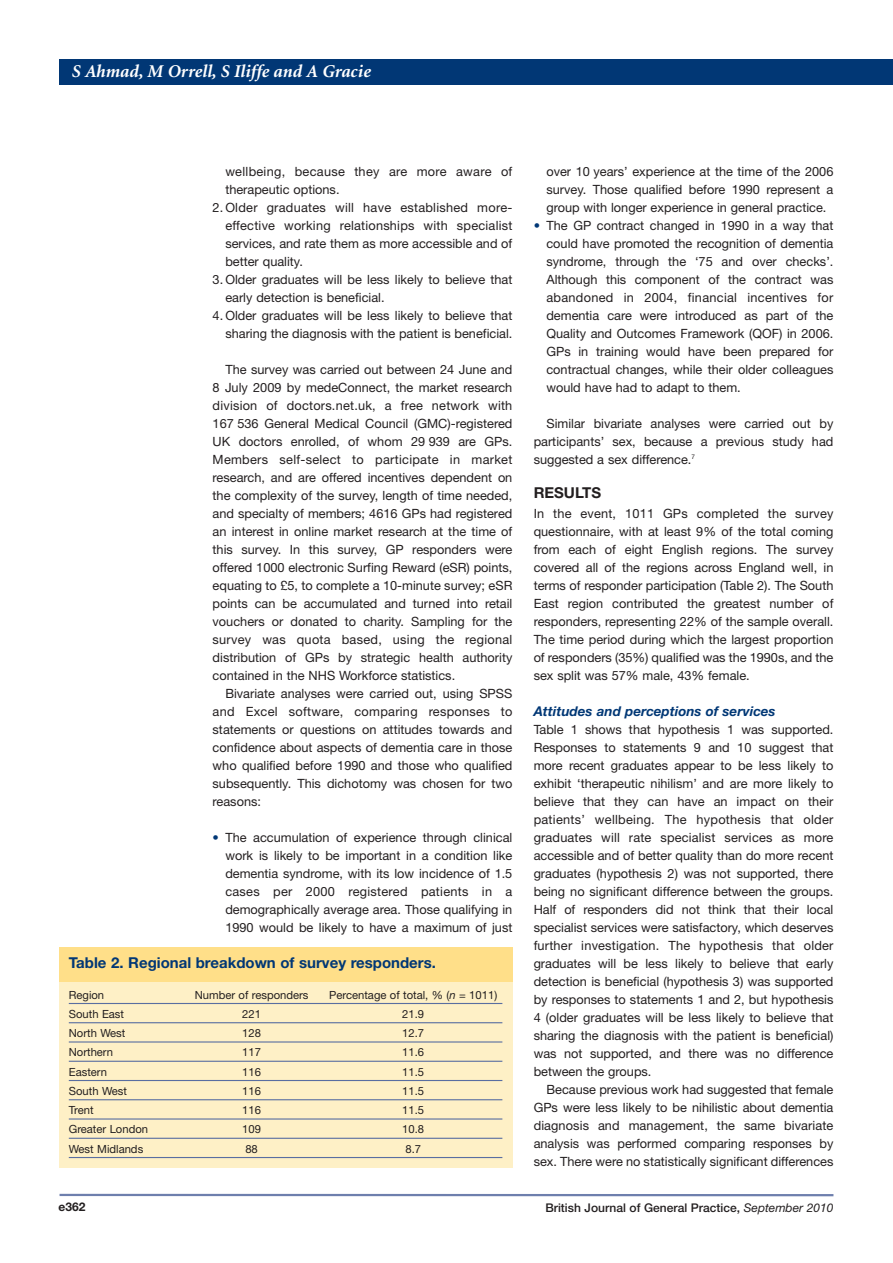
<style>
.page{position:relative;width:893px;height:1263px;background:#fff}
.page>*{position:absolute;margin:0;border:0;box-sizing:border-box;transform-origin:0 0}
.t1{font:italic 700 18px "Minion";color:#fff}
.t2{font:700 15px "Helvetica Neue";color:#013775}
.t3{font:700 15px "Helvetica Neue";color:#231f20}
.t4{font:italic 700 13.5px "Helvetica Neue";color:#013775}
.t5{font:12.75px/18px "Helvetica Neue";color:#231f20;text-align:justify}
.t6{font:12.75px/18px "Helvetica Neue";letter-spacing:.02em;color:#231f20}
.t7{font:500 12px "Helvetica Neue";color:#231f20}
.t8{font:700 12px "Helvetica Neue";color:#231f20}
.t9{font:11.25px "Helvetica Neue";color:#231f20}
.s1{color:#013775}
.s2{font-style:italic}
.s3{font-weight:400;font-style:italic}
</style>
<div class="page">
<div style="left:60px;top:60px;width:833px;height:25px;background:#013775"></div>
<hr style="left:60px;top:1194px;width:773px;height:2px;background:#6e7fad">
<div style="left:59px;top:948px;width:453px;height:219px;background:#fef0c6"></div>
<hr style="left:69px;top:1003px;width:433px;height:1px;background:#596ea1">
<hr style="left:69px;top:1022px;width:433px;height:1px;background:#596ea1">
<hr style="left:69px;top:1041px;width:433px;height:1px;background:#596ea1">
<hr style="left:69px;top:1061px;width:433px;height:1px;background:#596ea1">
<hr style="left:69px;top:1080px;width:433px;height:1px;background:#596ea1">
<hr style="left:69px;top:1099px;width:433px;height:1px;background:#596ea1">
<hr style="left:69px;top:1118px;width:433px;height:1px;background:#596ea1">
<hr style="left:69px;top:1138px;width:433px;height:1px;background:#596ea1">
<hr style="left:69px;top:1157px;width:433px;height:1px;background:#596ea1">
<div style="left:59px;top:947px;width:453px;height:34px;background:#ffdf89"></div>
<h1 class="t1" style="left:72px;top:64px;width:301px">S Ahmad, M Orrell, S Iliffe and A Gracie</h1>
<p class="t6" style="left:225px;top:163px;width:289px">wellbeing, because they are more aware of therapeutic options.</p>
<p class="t5" style="left:225px;top:199px;width:289px;text-indent:-13px">2. Older graduates will have established more&shy;effective working relationships with specialist services, and rate them as more accessible and of better quality.</p>
<p class="t5" style="left:225px;top:271px;width:289px;text-indent:-13px">3. Older graduates will be less likely to believe that early detection is beneficial.</p>
<p class="t5" style="left:213px;top:307px;width:301px;text-align:right">4. Older graduates will be less likely to believe that sharing the diagnosis with the patient is beneficial.</p>
<p class="t5" style="left:213px;top:361px;width:301px;text-indent:13px">The survey was carried out between 24 June and 8 July 2009 by medeConnect, the market research division of doctors.net.uk, a free network with 167 536 General Medical Council (GMC)-registered UK doctors enrolled, of whom 29 939 are GPs.<br>Members self-select to participate in market research, and are offered incentives dependent on the complexity of the survey, length of time needed, and specialty of members; 4616 GPs had registered an interest in online market research at the time of this survey. In this survey, GP responders were offered 1000 electronic Surfing Reward (eSR) points, equating to £5, to complete a 10-minute survey; eSR points can be accumulated and turned into retail vouchers or donated to charity. Sampling for the survey was quota based, using the regional distribution of GPs by strategic health authority contained in the NHS Workforce statistics.</p>
<p class="t5" style="left:213px;top:685px;width:301px;text-indent:13px">Bivariate analyses were carried out, using SPSS and Excel software, comparing responses to statements or questions on attitudes towards and confidence about aspects of dementia care in those who qualified before 1990 and those who qualified subsequently. This dichotomy was chosen for two reasons:</p>
<p class="t5" style="left:225px;top:829px;width:289px;text-indent:-13px"><span class="s1">•</span> The accumulation of experience through clinical work is likely to be important in a condition like dementia syndrome, with its low incidence of 1.5 cases per 2000 registered patients in a demographically average area. Those qualifying in 1990 would be likely to have a maximum of just</p>
<p class="t2" style="left:69px;top:958px;width:369px">Table 2. Regional breakdown of survey responders.</p>
<p class="t9" style="left:69px;top:991px;width:37px">Region</p>
<p class="t9" style="left:195px;top:991px;width:115px">Number of responders</p>
<p class="t9" style="left:329px;top:991px;width:170px">Percentage of total, % (<span class="s2">n</span> = 1011)</p>
<p class="t9" style="left:69px;top:1010px;width:57px">South East</p>
<p class="t9" style="left:242px;top:1010px;width:20px">221</p>
<p class="t9" style="left:402px;top:1010px;width:23px">21.9</p>
<p class="t9" style="left:69px;top:1029px;width:58px">North West</p>
<p class="t9" style="left:242px;top:1029px;width:20px">128</p>
<p class="t9" style="left:402px;top:1029px;width:23px">12.7</p>
<p class="t9" style="left:69px;top:1048px;width:46px">Northern</p>
<p class="t9" style="left:242px;top:1048px;width:20px">117</p>
<p class="t9" style="left:402px;top:1048px;width:23px">11.6</p>
<p class="t9" style="left:69px;top:1068px;width:40px">Eastern</p>
<p class="t9" style="left:242px;top:1068px;width:20px">116</p>
<p class="t9" style="left:402px;top:1068px;width:23px">11.5</p>
<p class="t9" style="left:69px;top:1087px;width:60px">South West</p>
<p class="t9" style="left:242px;top:1087px;width:20px">116</p>
<p class="t9" style="left:402px;top:1087px;width:23px">11.5</p>
<p class="t9" style="left:69px;top:1106px;width:26px">Trent</p>
<p class="t9" style="left:242px;top:1106px;width:20px">116</p>
<p class="t9" style="left:402px;top:1106px;width:23px">11.5</p>
<p class="t9" style="left:69px;top:1125px;width:81px">Greater London</p>
<p class="t9" style="left:242px;top:1125px;width:20px">109</p>
<p class="t9" style="left:402px;top:1125px;width:23px">10.8</p>
<p class="t9" style="left:69px;top:1145px;width:76px">West Midlands</p>
<p class="t9" style="left:245px;top:1145px;width:14px">88</p>
<p class="t9" style="left:405px;top:1145px;width:17px">8.7</p>
<p class="t5" style="left:546px;top:163px;width:289px">over 10 years’ experience at the time of the 2006 survey. Those qualified before 1990 represent a group with longer experience in general practice.</p>
<p class="t5" style="left:546px;top:217px;width:289px;text-indent:-13px"><span class="s1">•</span> The GP contract changed in 1990 in a way that could have promoted the recognition of dementia syndrome, through the ‘75 and over checks’.<br>Although this component of the contract was abandoned in 2004, financial incentives for dementia care were introduced as part of the Quality and Outcomes Framework (QOF) in 2006.<br>GPs in training would have been prepared for contractual changes, while their older colleagues would have had to adapt to them.</p>
<p class="t5" style="left:534px;top:415px;width:301px;text-indent:13px">Similar bivariate analyses were carried out by participants’ sex, because a previous study had suggested a sex difference.<sup>7</sup></p>
<p class="t3" style="left:534px;top:487px;width:69px">RESULTS</p>
<p class="t5" style="left:534px;top:505px;width:301px">In the event, 1011 GPs completed the survey questionnaire, with at least 9% of the total coming from each of eight English regions. The survey covered all of the regions across England well, in terms of responder participation (Table 2). The South East region contributed the greatest number of responders, representing 22% of the sample overall.<br>The time period during which the largest proportion of responders (35%) qualified was the 1990s, and the sex split was 57% male, 43% female.</p>
<p class="t4" style="left:534px;top:706px;width:243px">Attitudes and perceptions of services</p>
<p class="t5" style="left:534px;top:721px;width:301px">Table 1 shows that hypothesis 1 was supported.<br>Responses to statements 9 and 10 suggest that more recent graduates appear to be less likely to exhibit ‘therapeutic nihilism’ and are more likely to believe that they can have an impact on their patients’ wellbeing. The hypothesis that older graduates will rate specialist services as more accessible and of better quality than do more recent graduates (hypothesis 2) was not supported, there being no significant difference between the groups.<br>Half of responders did not think that their local specialist services were satisfactory, which deserves further investigation. The hypothesis that older graduates will be less likely to believe that early detection is beneficial (hypothesis 3) was supported by responses to statements 1 and 2, but hypothesis 4 (older graduates will be less likely to believe that sharing the diagnosis with the patient is beneficial) was not supported, and there was no difference between the groups.</p>
<p class="t5" style="left:534px;top:1081px;width:301px;text-indent:13px">Because previous work had suggested that female GPs were less likely to be nihilistic about dementia diagnosis and management, the same bivariate analysis was performed comparing responses by sex. There were no statistically significant differences</p>
<p class="t8" style="left:58px;top:1202px;width:28px">e362</p>
<p class="t7" style="left:545px;top:1203px;width:290px">British Journal of General Practice, <span class="s3">September 2010</span></p>
</div>
